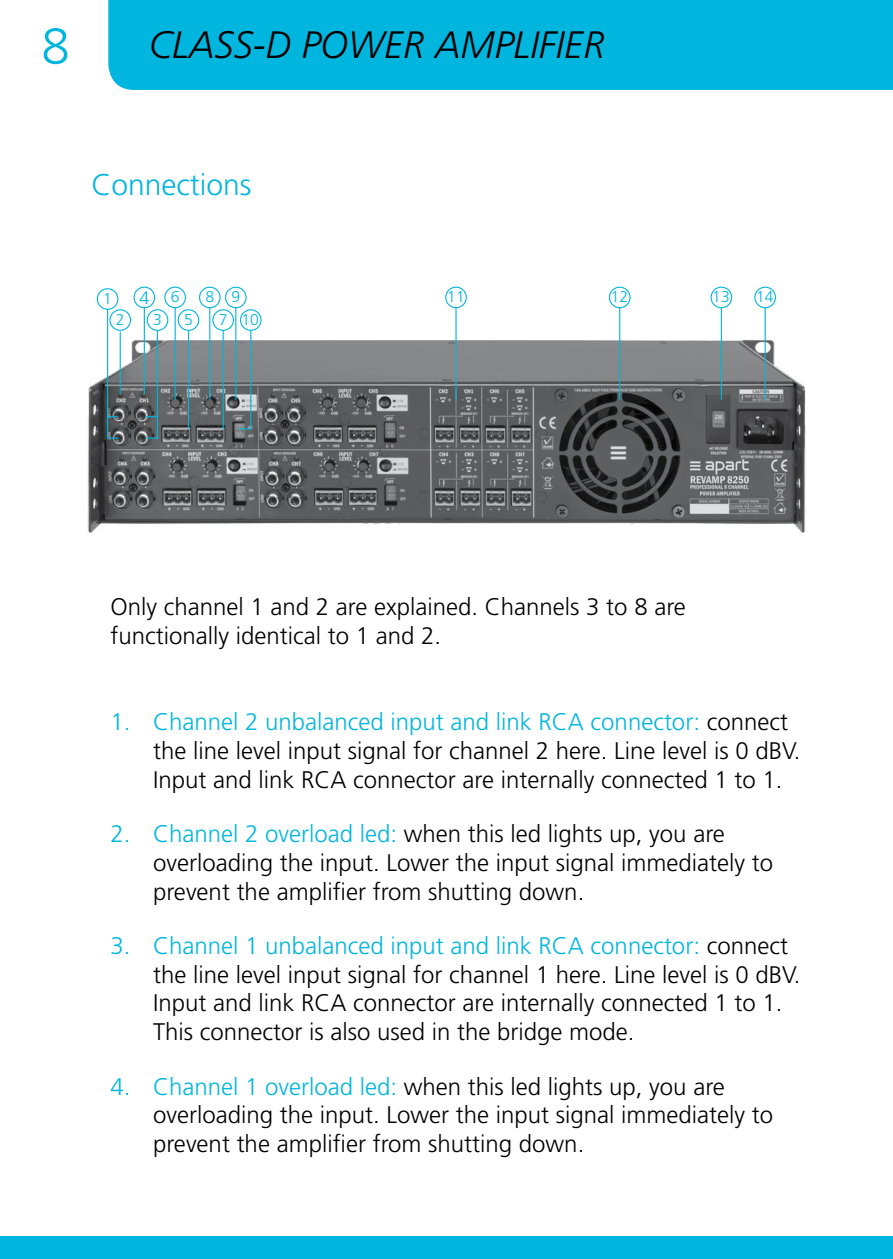
<style>
.page{position:relative;width:893px;height:1259px;background:#fff}
.page>*{position:absolute;margin:0;border:0;box-sizing:border-box;transform-origin:0 0}
.t1{font:300 51px "Frutiger LT Std";color:#00b6de}
.t2{font:italic 300 38.1px "Frutiger LT Std";color:#000}
.t3{font:300 30px "Frutiger LT Std";color:#00b6de}
.t4{font:300 24px/28.8px "Frutiger LT Std";color:#000}
.t5{font:300 18px "Frutiger LT Std";color:#00b6de}
.t6{font:300 15.6px "Frutiger LT Std";color:#00b6de}
.s1{font-size:15.6px}
.s2{color:#00b6de}
</style>
<div class="page">
<div style="left:108px;top:0;width:785px;height:90px;background:#00b6de"></div>
<div style="left:0;top:1236px;width:893px;height:23px;background:#00b6de"></div>
<img style="left:87px;top:335px;width:719px;height:199px">
<div style="left:97px;top:288px;width:21px;height:22px;border:1px solid #00b6de;border-radius:50%"></div>
<div style="left:134px;top:287px;width:21px;height:21px;border:1px solid #00b6de;border-radius:50%"></div>
<div style="left:164px;top:287px;width:22px;height:21px;border:1px solid #00b6de;border-radius:50%"></div>
<div style="left:109px;top:309px;width:22px;height:22px;border:1px solid #00b6de;border-radius:50%"></div>
<hr style="left:107px;top:309px;width:1px;height:129px;background:#00b6de">
<hr style="left:144px;top:308px;width:1px;height:86px;background:#00b6de">
<hr style="left:175px;top:308px;width:1px;height:92px;background:#00b6de">
<hr style="left:120px;top:331px;width:1px;height:63px;background:#00b6de">
<div style="left:178px;top:309px;width:21px;height:22px;border:1px solid #00b6de;border-radius:50%"></div>
<hr style="left:188px;top:330px;width:1px;height:99px;background:#00b6de">
<svg style="left:108px;top:437px;width:10px;height:2px"></svg>
<div style="left:147px;top:309px;width:21px;height:22px;border:1px solid #00b6de;border-radius:50%"></div>
<hr style="left:157px;top:330px;width:1px;height:108px;background:#00b6de">
<svg style="left:145px;top:416px;width:12px;height:1px"></svg>
<svg style="left:146px;top:437px;width:12px;height:2px"></svg>
<div style="left:199px;top:287px;width:22px;height:21px;border:1px solid #00b6de;border-radius:50%"></div>
<hr style="left:209px;top:308px;width:1px;height:92px;background:#00b6de">
<div style="left:212px;top:309px;width:22px;height:22px;border:1px solid #00b6de;border-radius:50%"></div>
<hr style="left:223px;top:330px;width:1px;height:99px;background:#00b6de">
<div style="left:225px;top:287px;width:22px;height:21px;border:1px solid #00b6de;border-radius:50%"></div>
<hr style="left:235px;top:308px;width:1px;height:92px;background:#00b6de">
<div style="left:240px;top:309px;width:22px;height:22px;border:1px solid #00b6de;border-radius:50%"></div>
<hr style="left:250px;top:330px;width:1px;height:99px;background:#00b6de">
<div style="left:445px;top:287px;width:22px;height:21px;border:1px solid #00b6de;border-radius:50%"></div>
<hr style="left:455px;top:308px;width:2px;height:92px;background:#00b6de">
<div style="left:609px;top:287px;width:21px;height:21px;border:1px solid #00b6de;border-radius:50%"></div>
<hr style="left:619px;top:308px;width:1px;height:92px;background:#00b6de">
<div style="left:711px;top:287px;width:21px;height:21px;border:1px solid #00b6de;border-radius:50%"></div>
<hr style="left:721px;top:308px;width:1px;height:92px;background:#00b6de">
<div style="left:754px;top:287px;width:22px;height:21px;border:1px solid #00b6de;border-radius:50%"></div>
<hr style="left:765px;top:308px;width:1px;height:92px;background:#00b6de">
<h1 class="t1" style="left:41px;top:17px;width:30px">8</h1>
<h2 class="t2" style="left:149px;top:23px;width:457px">CLASS-D POWER AMPLIFIER</h2>
<p class="t3" style="left:92px;top:167px;width:162px">Connections</p>
<p class="t6" style="left:103px;top:290px;width:10px">1</p>
<p class="t5" style="left:139px;top:288px;width:42px">4 <span class="s1">6</span></p>
<p class="t6" style="left:116px;top:311px;width:10px">2</p>
<p class="t6" style="left:184px;top:311px;width:10px">5</p>
<p class="t6" style="left:153px;top:311px;width:10px">3</p>
<p class="t6" style="left:205px;top:288px;width:10px">8</p>
<p class="t6" style="left:231px;top:288px;width:10px">9</p>
<p class="t6" style="left:219px;top:311px;width:10px">7</p>
<p class="t6" style="left:241px;top:311px;width:19px">10</p>
<p class="t6" style="left:447px;top:288px;width:19px">11</p>
<p class="t6" style="left:611px;top:288px;width:19px">12</p>
<p class="t6" style="left:712px;top:288px;width:19px">13</p>
<p class="t6" style="left:756px;top:288px;width:19px">14</p>
<p class="t4" style="left:111px;top:593px;width:577px">Only channel 1 and 2 are explained. Channels 3 to 8 are functionally identical to 1 and 2.</p>
<p class="t4" style="left:153px;top:707px;width:649px;text-indent:-43px"><span class="s2">1. Channel 2 unbalanced input and link RCA connector:</span> connect the line level input signal for channel 2 here. Line level is 0 dBV.<br>Input and link RCA connector are internally connected 1 to 1.</p>
<p class="t4" style="left:153px;top:819px;width:622px;text-indent:-43px"><span class="s2">2. Channel 2 overload led:</span> when this led lights up, you are overloading the input. Lower the input signal immediately to prevent the amplifier from shutting down.</p>
<p class="t4" style="left:153px;top:931px;width:649px;text-indent:-43px"><span class="s2">3. Channel 1 unbalanced input and link RCA connector:</span> connect the line level input signal for channel 1 here. Line level is 0 dBV.<br>Input and link RCA connector are internally connected 1 to 1.<br>This connector is also used in the bridge mode.</p>
<p class="t4" style="left:153px;top:1072px;width:622px;text-indent:-43px"><span class="s2">4. Channel 1 overload led:</span> when this led lights up, you are overloading the input. Lower the input signal immediately to prevent the amplifier from shutting down.</p>
</div>
